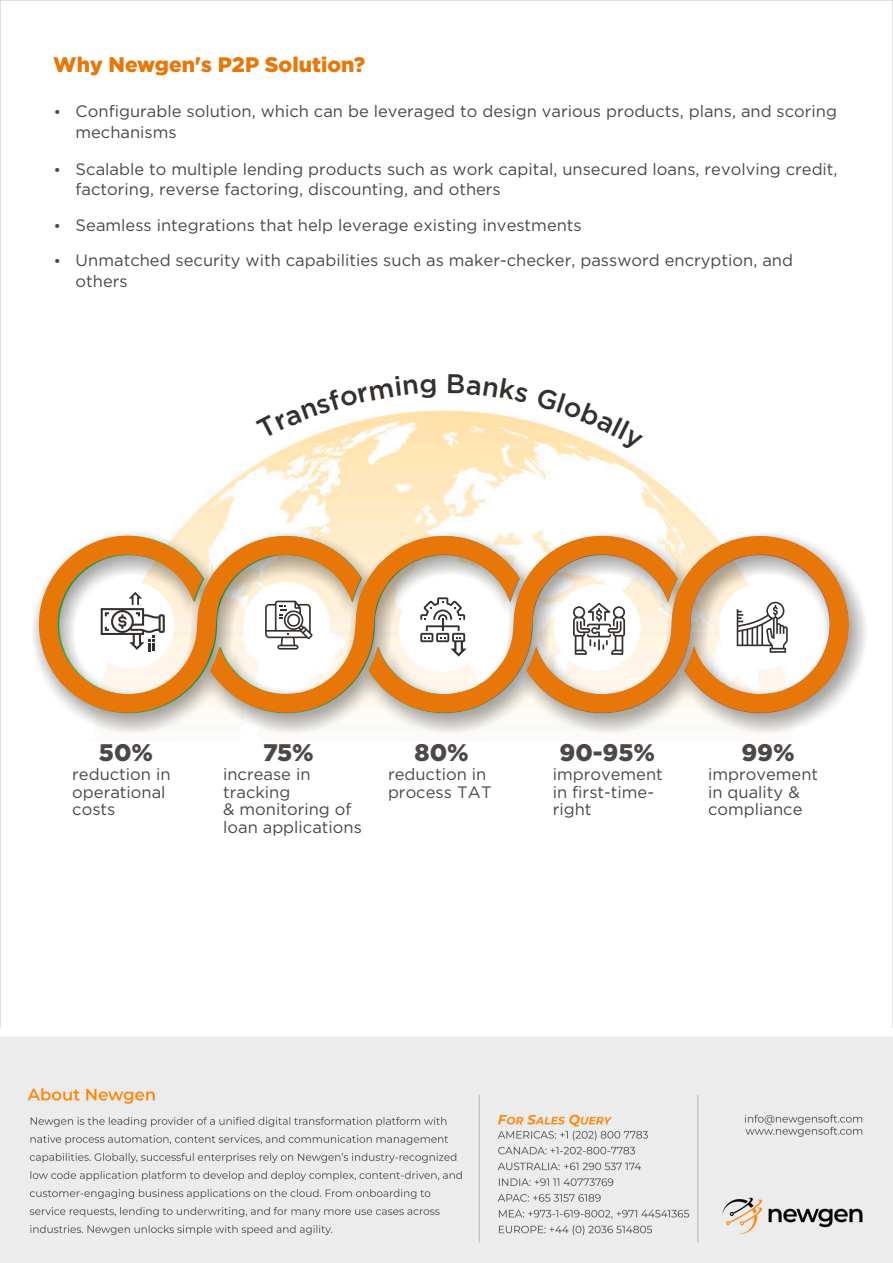
<style>
.page{position:relative;width:893px;height:1263px;background:#fff}
.page>*{position:absolute;margin:0;border:0;box-sizing:border-box;transform-origin:0 0}
.t1{font:900 24px "Gotham";letter-spacing:-.005em;color:#4b4845}
.t2{font:900 21px "Gotham";color:#e77708}
.t3{font:16.5px/17.7px "Gotham";color:#4b4845}
</style>
<div class="page">
<img style="left:88px;top:410px;width:688px;height:331px">
<div style="left:31px;top:531px;width:837px;height:204px;background:#1a150f;opacity:.49"></div>
<svg style="left:31px;top:518px;width:823px;height:215px"></svg>
<div style="left:88px;top:582px;width:86px;height:86px;background:#fff;border-radius:50%"></div>
<div style="left:243px;top:582px;width:87px;height:87px;background:#fff;border-radius:50%"></div>
<div style="left:399px;top:585px;width:86px;height:87px;background:#fff;border-radius:50%"></div>
<div style="left:554px;top:584px;width:86px;height:87px;background:#fff;border-radius:50%"></div>
<div style="left:719px;top:583px;width:86px;height:87px;background:#fff;border-radius:50%"></div>
<svg style="left:101px;top:592px;width:64px;height:59px"></svg>
<svg style="left:265px;top:601px;width:48px;height:48px"></svg>
<svg style="left:420px;top:597px;width:47px;height:60px"></svg>
<svg style="left:573px;top:603px;width:52px;height:52px"></svg>
<svg style="left:737px;top:602px;width:51px;height:51px"></svg>
<img style="left:0;top:1036px;width:893px;height:227px">
<svg style="left:256px;top:410px;width:180px;height:29px"></svg>
<svg style="left:536px;top:410px;width:107px;height:42px"></svg>
<p class="t2" style="left:53px;top:57px;width:313px">Why Newgen's P2P Solution?</p>
<p class="t3" style="left:76px;top:102px;width:763px;line-height:20.5px;text-indent:-21px">• Configurable solution, which can be leveraged to design various products, plans, and scoring mechanisms</p>
<p class="t3" style="left:76px;top:160px;width:764px;line-height:20.5px;text-indent:-21px">• Scalable to multiple lending products such as work capital, unsecured loans, revolving credit, factoring, reverse factoring, discounting, and others</p>
<p class="t3" style="left:54px;top:217px;width:529px">• Seamless integrations that help leverage existing investments</p>
<p class="t3" style="left:76px;top:251px;width:719px;line-height:20.5px;text-indent:-21px">• Unmatched security with capabilities such as maker-checker, password encryption, and others</p>
<h1 class="t1" style="left:99px;top:743px;width:56px">50%</h1>
<p class="t3" style="left:72px;top:766px;width:100px">reduction in operational costs</p>
<h1 class="t1" style="left:263px;top:743px;width:52px">75%</h1>
<p class="t3" style="left:223px;top:766px;width:140px">increase in tracking<br>&amp; monitoring of loan applications</p>
<h1 class="t1" style="left:415px;top:743px;width:56px">80%</h1>
<p class="t3" style="left:388px;top:766px;width:105px">reduction in process TAT</p>
<h1 class="t1" style="left:559px;top:743px;width:97px">90-95%</h1>
<p class="t3" style="left:553px;top:766px;width:112px">improvement in first-time&shy;right</p>
<h1 class="t1" style="left:741px;top:743px;width:55px">99%</h1>
<p class="t3" style="left:708px;top:766px;width:112px">improvement in quality &amp; compliance</p>
</div>
